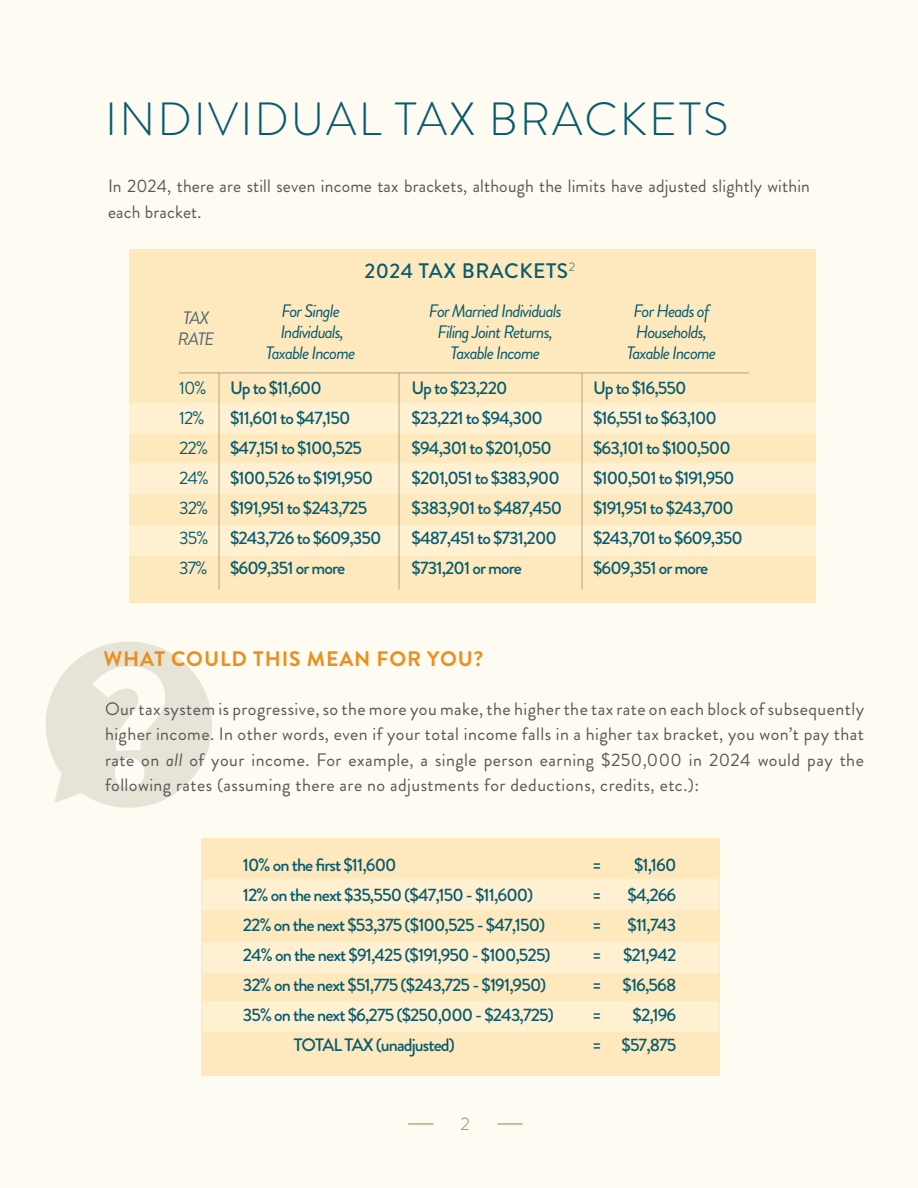
<style>
.page{position:relative;width:918px;height:1188px;background:#fefbf2}
.page>*{position:absolute;margin:0;border:0;box-sizing:border-box;transform-origin:0 0}
.t1{font:300 46.5px "Brandon Grotesque";letter-spacing:.045em;color:#075b6f}
.t2{font:700 21px "Brandon Grotesque";letter-spacing:.045em;color:#ed8e1c}
.t3{font:500 21px "Brandon Grotesque";letter-spacing:.025em;color:#075b6f}
.t4{font:500 18px "Brandon Grotesque";letter-spacing:-.05em;color:#075b6f}
.t5{font:18px/25.5px "Brandon Grotesque";letter-spacing:.01em;color:#585754}
.t6{font:italic 18px/21px "Brandon Grotesque";letter-spacing:-.05em;color:#075b6f;text-align:center}
.t7{font:18px "Brandon Grotesque";color:#075b6f}
.t8{font:italic 18px "Brandon Grotesque";letter-spacing:-.05em;color:#546b70}
.t9{font:300 18px "Brandon Grotesque";color:#9d7e45}
.s1{font-weight:400}
.s2{font-style:italic}
</style>
<div class="page">
<svg style="left:46px;top:642px;width:166px;height:166px"></svg>
<svg style="left:408px;top:1124px;width:25px;height:1px"></svg>
<svg style="left:497px;top:1124px;width:26px;height:1px"></svg>
<div style="left:129px;top:249px;width:687px;height:354px;background:#fee9be"></div>
<hr style="left:179px;top:373px;width:570px;height:1px;background:#aba88d">
<div style="left:129px;top:404px;width:687px;height:30px;background:#fef0d1"></div>
<div style="left:129px;top:464px;width:687px;height:30px;background:#fef0d1"></div>
<div style="left:129px;top:525px;width:687px;height:30px;background:#fef0d1"></div>
<hr style="left:399px;top:373px;width:1px;height:217px;background:#aba88d">
<hr style="left:219px;top:373px;width:1px;height:217px;background:#aba88d">
<hr style="left:582px;top:373px;width:1px;height:217px;background:#aba88d">
<div style="left:201px;top:839px;width:519px;height:237px;background:#fee9be"></div>
<div style="left:202px;top:880px;width:517px;height:30px;background:#fef0d1"></div>
<div style="left:202px;top:942px;width:517px;height:30px;background:#fef0d1"></div>
<div style="left:202px;top:1002px;width:517px;height:30px;background:#fef0d1"></div>
<p class="t1" style="left:105px;top:88px;width:625px">INDIVIDUAL TAX BRACKETS</p>
<p class="t5" style="left:108px;top:174px;width:703px">In 2024, there are still seven income tax brackets, although the limits have adjusted slightly within each bracket.</p>
<p class="t8" style="left:183px;top:306px;width:28px">TAX</p>
<p class="t8" style="left:178px;top:327px;width:38px">RATE</p>
<p class="t6" style="left:281px;top:300px;width:60px">For Single</p>
<p class="t6" style="left:266px;top:321px;width:91px">Individuals,<br>Taxable Income</p>
<p class="t3" style="left:365px;top:256px;width:212px">2024 TAX BRACKETS<sup>2</sup></p>
<p class="t6" style="left:429px;top:300px;width:134px">For Married Individuals</p>
<p class="t6" style="left:438px;top:321px;width:117px">Filing Joint Returns,</p>
<p class="t6" style="left:451px;top:342px;width:91px">Taxable Income</p>
<p class="t6" style="left:633px;top:300px;width:78px">For Heads of</p>
<p class="t6" style="left:627px;top:321px;width:91px">Households,<br>Taxable Income</p>
<p class="t7" style="left:179px;top:376px;width:29px">10%</p>
<p class="t4" style="left:230px;top:376px;width:93px">Up to $11,600</p>
<p class="t4" style="left:412px;top:376px;width:97px">Up to $23,220</p>
<p class="t4" style="left:593px;top:376px;width:95px">Up to $16,550</p>
<p class="t7" style="left:179px;top:406px;width:27px">12%</p>
<p class="t4" style="left:230px;top:406px;width:122px">$11,601 to $47,150</p>
<p class="t4" style="left:412px;top:406px;width:133px">$23,221 to $94,300</p>
<p class="t4" style="left:593px;top:406px;width:125px">$16,551 to $63,100</p>
<p class="t4" style="left:179px;top:436px;width:184px"><span class="s1">22%</span> $47,151 to $100,525</p>
<p class="t4" style="left:412px;top:436px;width:142px">$94,301 to $201,050</p>
<p class="t4" style="left:593px;top:436px;width:139px">$63,101 to $100,500</p>
<p class="t4" style="left:179px;top:466px;width:195px"><span class="s1">24%</span> $100,526 to $191,950</p>
<p class="t4" style="left:412px;top:466px;width:150px">$201,051 to $383,900</p>
<p class="t4" style="left:593px;top:466px;width:143px">$100,501 to $191,950</p>
<p class="t4" style="left:179px;top:496px;width:190px"><span class="s1">32%</span> $191,951 to $243,725</p>
<p class="t4" style="left:412px;top:496px;width:152px">$383,901 to $487,450</p>
<p class="t4" style="left:593px;top:496px;width:142px">$191,951 to $243,700</p>
<p class="t4" style="left:179px;top:526px;width:204px"><span class="s1">35%</span> $243,726 to $609,350</p>
<p class="t4" style="left:412px;top:526px;width:147px">$487,451 to $731,200</p>
<p class="t4" style="left:593px;top:526px;width:151px">$243,701 to $609,350</p>
<p class="t7" style="left:179px;top:556px;width:30px">37%</p>
<p class="t4" style="left:230px;top:556px;width:117px">$609,351 or more</p>
<p class="t4" style="left:412px;top:556px;width:112px">$731,201 or more</p>
<p class="t4" style="left:593px;top:556px;width:117px">$609,351 or more</p>
<p class="t2" style="left:103px;top:645px;width:381px">WHAT COULD THIS MEAN FOR YOU?</p>
<p class="t5" style="left:105px;top:696px;width:761px;text-align:justify">Our tax system is progressive, so the more you make, the higher the tax rate on each block of subsequently higher income. In other words, even if your total income falls in a higher tax bracket, you won’t pay that rate on <span class="s2">all</span> of your income. For example, a single person earning $250,000 in 2024 would pay the following rates (assuming there are no adjustments for deductions, credits, etc.):</p>
<p class="t4" style="left:243px;top:853px;width:155px">10% on the first $11,600</p>
<p class="t4" style="left:592px;top:853px;width:10px">=</p>
<p class="t4" style="left:634px;top:853px;width:44px">$1,160</p>
<p class="t4" style="left:243px;top:883px;width:292px">12% on the next $35,550 ($47,150 - $11,600)</p>
<p class="t4" style="left:592px;top:883px;width:10px">=</p>
<p class="t4" style="left:628px;top:883px;width:50px">$4,266</p>
<p class="t4" style="left:243px;top:913px;width:304px">22% on the next $53,375 ($100,525 - $47,150)</p>
<p class="t4" style="left:592px;top:913px;width:10px">=</p>
<p class="t4" style="left:628px;top:913px;width:50px">$11,743</p>
<p class="t4" style="left:243px;top:943px;width:309px">24% on the next $91,425 ($191,950 - $100,525)</p>
<p class="t4" style="left:592px;top:943px;width:86px">= $21,942</p>
<p class="t4" style="left:243px;top:973px;width:305px">32% on the next $51,775 ($243,725 - $191,950)</p>
<p class="t4" style="left:592px;top:973px;width:86px">= $16,568</p>
<p class="t4" style="left:243px;top:1003px;width:313px">35% on the next $6,275 ($250,000 - $243,725)</p>
<p class="t4" style="left:592px;top:1003px;width:10px">=</p>
<p class="t4" style="left:633px;top:1003px;width:45px">$2,196</p>
<p class="t4" style="left:294px;top:1033px;width:163px">TOTAL TAX (unadjusted)</p>
<p class="t4" style="left:592px;top:1033px;width:86px">= $57,875</p>
<p class="t9" style="left:461px;top:1112px;width:11px">2</p>
</div>
